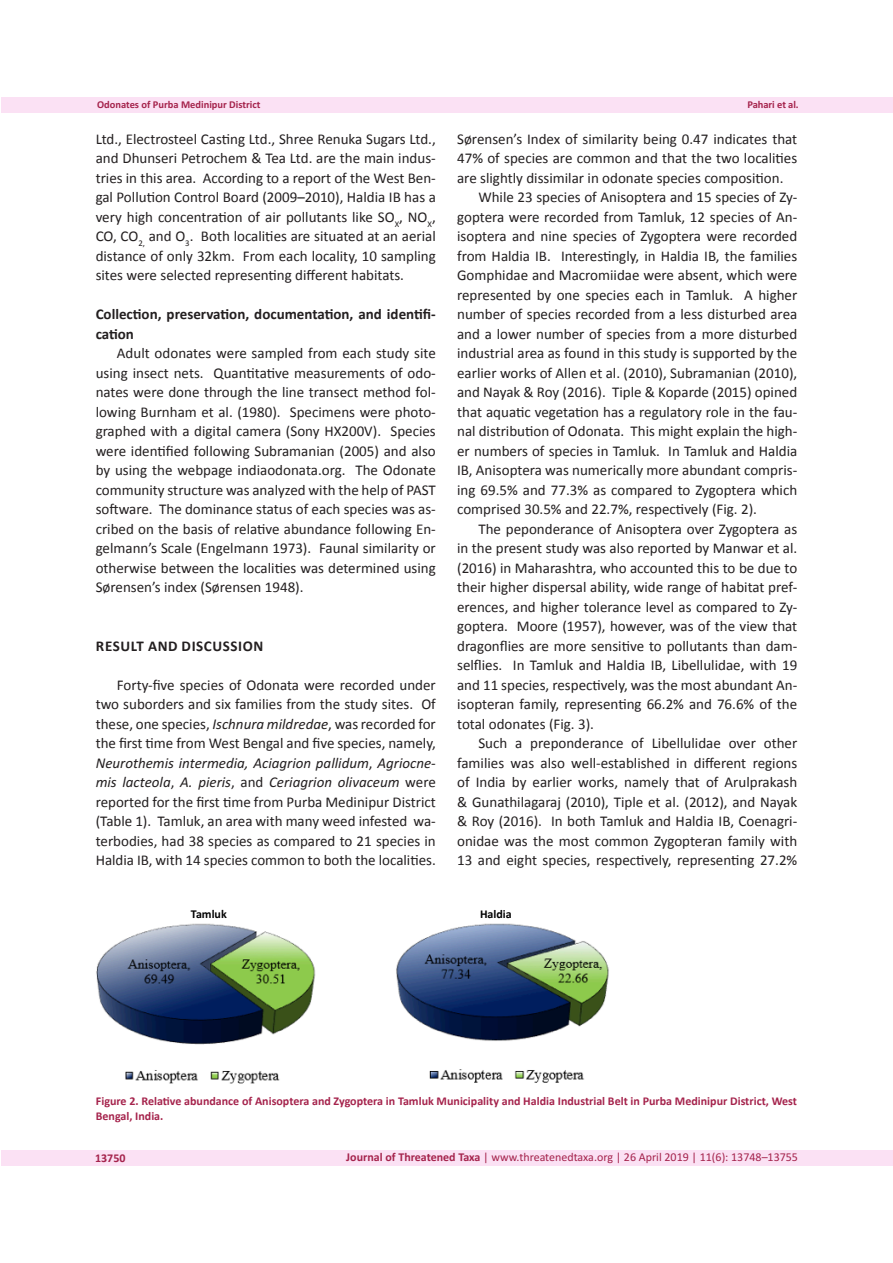
<style>
.page{position:relative;width:893px;height:1263px;background:#fff}
.page>*{position:absolute;margin:0;border:0;box-sizing:border-box;transform-origin:0 0}
.t1{font:15px/19.5px "Calibri";color:#231f20;text-align:justify}
.t2{font:700 15px/19.5px "Calibri";letter-spacing:.04em;color:#231f20}
.t3{font:700 12px/14.4px "Calibri";color:#a5234c}
.t4{font:12px "Calibri 2";color:#a5234c}
.t5{font:12px "Calibri Bold 2";color:#000}
.t6{font:700 12px "Calibri";color:#000}
.t7{font:10.5px "Calibri Bold 2";color:#a5234c}
.s1{font-family:"Calibri Italic 2"}
.s2{font-family:"Calibri Bold 2"}
</style>
<div class="page">
<div style="left:1px;top:97px;width:891px;height:15px;background:#fbe1f4"></div>
<div style="left:1px;top:1150px;width:892px;height:16px;background:#fbe1f4"></div>
<img style="left:96px;top:923px;width:513px;height:161px">
<p class="t7" style="left:97px;top:98px;width:165px">Odonates of Purba Medinipur District</p>
<p class="t7" style="left:747px;top:98px;width:53px">Pahari et al.</p>
<p class="t1" style="left:96px;top:129px;width:342px">Ltd., Electrosteel Casting Ltd., Shree Renuka Sugars Ltd., and Dhunseri Petrochem &amp; Tea Ltd. are the main indus&shy;tries in this area. According to a report of the West Ben&shy;gal Pollution Control Board (2009–2010), Haldia IB has a very high concentration of air pollutants like SO<sub>X</sub>, NO<sub>X</sub>, CO, CO<sub>2,</sub> and O<sub>3</sub>. Both localities are situated at an aerial distance of only 32km. From each locality, 10 sampling sites were selected representing different habitats.</p>
<p class="t2" style="left:96px;top:304px;width:342px">Collection, preservation, documentation, and identifi&shy;cation</p>
<p class="t1" style="left:96px;top:344px;width:342px;text-indent:21px">Adult odonates were sampled from each study site using insect nets. Quantitative measurements of odo&shy;nates were done through the line transect method fol&shy;lowing Burnham et al. (1980). Specimens were photo&shy;graphed with a digital camera (Sony HX200V). Species were identified following Subramanian (2005) and also by using the webpage indiaodonata.org. The Odonate community structure was analyzed with the help of PAST software. The dominance status of each species was as&shy;cribed on the basis of relative abundance following En&shy;gelmann’s Scale (Engelmann 1973). Faunal similarity or otherwise between the localities was determined using Sørensen’s index (Sørensen 1948).</p>
<p class="t2" style="left:96px;top:636px;width:169px">RESULT AND DISCUSSION</p>
<p class="t1" style="left:96px;top:675px;width:342px;text-indent:21px">Forty-five species of Odonata were recorded under two suborders and six families from the study sites. Of these, one species, <span class="s1">Ischnura mildredae</span>, was recorded for the first time from West Bengal and five species, namely, <span class="s1">Neurothemis intermedia, Aciagrion pallidum</span>, <span class="s1">Agriocne&shy;mis lacteola</span>, <span class="s1">A. pieris</span>, and <span class="s1">Ceriagrion olivaceum</span> were reported for the first time from Purba Medinipur District (Table 1). Tamluk, an area with many weed infested wa&shy;terbodies, had 38 species as compared to 21 species in Haldia IB, with 14 species common to both the localities.</p>
<p class="t1" style="left:457px;top:129px;width:342px">Sørensen’s Index of similarity being 0.47 indicates that 47% of species are common and that the two localities are slightly dissimilar in odonate species composition.</p>
<p class="t1" style="left:457px;top:188px;width:342px;text-indent:21px">While 23 species of Anisoptera and 15 species of Zy&shy;goptera were recorded from Tamluk, 12 species of An&shy;isoptera and nine species of Zygoptera were recorded from Haldia IB. Interestingly, in Haldia IB, the families Gomphidae and Macromiidae were absent, which were represented by one species each in Tamluk. A higher number of species recorded from a less disturbed area and a lower number of species from a more disturbed industrial area as found in this study is supported by the earlier works of Allen et al. (2010), Subramanian (2010), and Nayak &amp; Roy (2016). Tiple &amp; Koparde (2015) opined that aquatic vegetation has a regulatory role in the fau&shy;nal distribution of Odonata. This might explain the high&shy;er numbers of species in Tamluk. In Tamluk and Haldia IB, Anisoptera was numerically more abundant compris&shy;ing 69.5% and 77.3% as compared to Zygoptera which comprised 30.5% and 22.7%, respectively (Fig. 2).</p>
<p class="t1" style="left:457px;top:519px;width:342px;text-indent:21px">The peponderance of Anisoptera over Zygoptera as in the present study was also reported by Manwar et al. (2016) in Maharashtra, who accounted this to be due to their higher dispersal ability, wide range of habitat pref&shy;erences, and higher tolerance level as compared to Zy&shy;goptera. Moore (1957), however, was of the view that dragonflies are more sensitive to pollutants than dam&shy;selflies. In Tamluk and Haldia IB, Libellulidae, with 19 and 11 species, respectively, was the most abundant An&shy;isopteran family, representing 66.2% and 76.6% of the total odonates (Fig. 3).</p>
<p class="t1" style="left:457px;top:734px;width:342px;text-indent:21px">Such a preponderance of Libellulidae over other families was also well-established in different regions of India by earlier works, namely that of Arulprakash &amp; Gunathilagaraj (2010), Tiple et al. (2012), and Nayak &amp; Roy (2016). In both Tamluk and Haldia IB, Coenagri&shy;onidae was the most common Zygopteran family with 13 and eight species, respectively, representing 27.2%</p>
<p class="t5" style="left:191px;top:906px;width:37px">Tamluk</p>
<p class="t6" style="left:480px;top:906px;width:33px">Haldia</p>
<p class="t3" style="left:96px;top:1094px;width:703px">Figure 2. Relative abundance of Anisoptera and Zygoptera in Tamluk Municipality and Haldia Industrial Belt in Purba Medinipur District, West<br>Bengal, India.</p>
<p class="t3" style="left:95px;top:1151px;width:32px">13750</p>
<p class="t4" style="left:346px;top:1150px;width:453px"><span class="s2">Journal of Threatened Taxa</span> | www.threatenedtaxa.org | 26 April 2019 | 11(6): 13748–13755</p>
</div>
